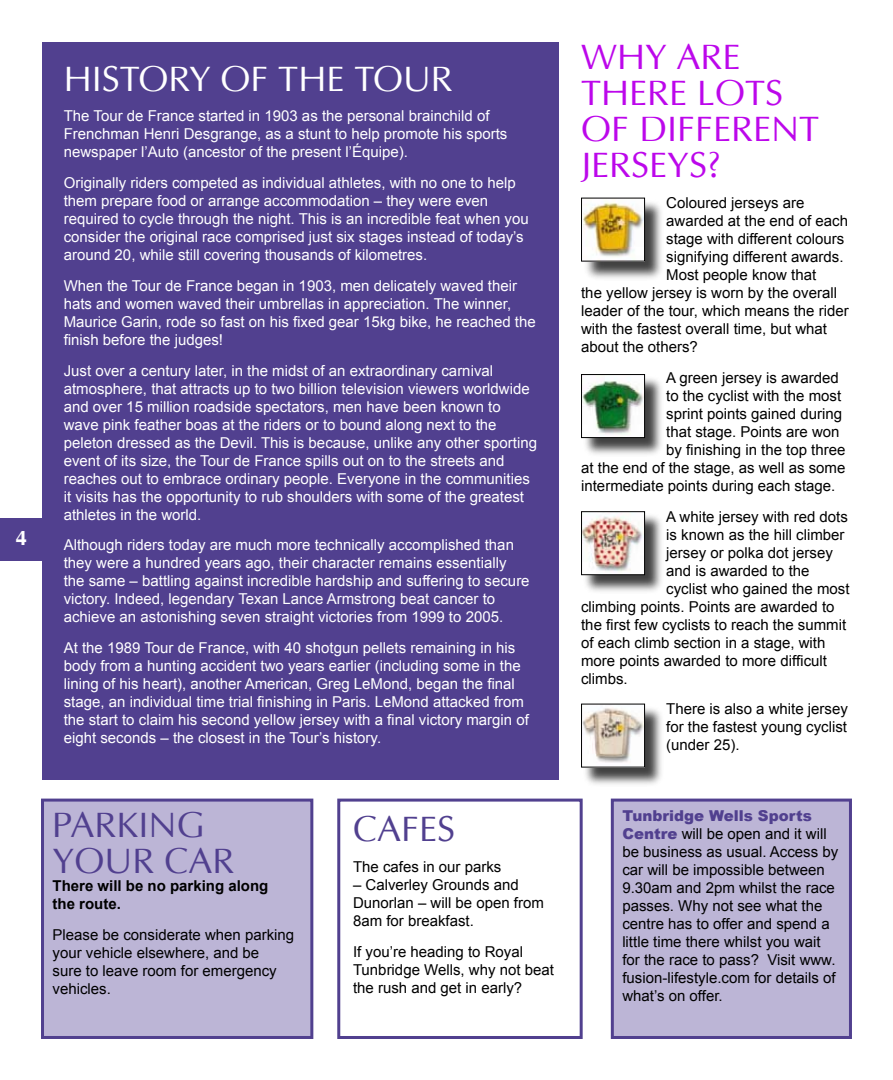
<style>
.page{position:relative;width:893px;height:1080px;background:#fff}
.page>*{position:absolute;margin:0;border:0;box-sizing:border-box;transform-origin:0 0}
.t1{font:36px/36px "Ottawa Plain";color:#bc07eb}
.t2{font:36px/36px "Ottawa Plain";color:#51408f}
.t3{font:36px "Ottawa Plain";color:#fff}
.t4{font:700 21px "Ottawa";color:#fff}
.t5{font:15px/18px "Arial";color:#fff}
.t6{font:15px/18px "Arial";color:#000}
.t7{font:700 15px/18px "Arial";color:#000}
.s1{font-weight:900;color:#51408f}
</style>
<div class="page">
<div style="left:0;top:519px;width:43px;height:42px;background:#51408f"></div>
<div style="left:583px;top:199px;width:82px;height:82px;background:#000;opacity:.75"></div>
<img style="left:583px;top:200px;width:60px;height:59px">
<div style="left:581px;top:198px;width:64px;height:63px;border:1px solid #000"></div>
<div style="left:43px;top:43px;width:516px;height:737px;background:#51408f"></div>
<div style="left:583px;top:376px;width:82px;height:82px;background:#000;opacity:.75"></div>
<img style="left:583px;top:376px;width:60px;height:60px">
<div style="left:581px;top:374px;width:64px;height:64px;border:1px solid #000"></div>
<div style="left:583px;top:513px;width:82px;height:82px;background:#000;opacity:.75"></div>
<img style="left:583px;top:513px;width:60px;height:60px">
<div style="left:581px;top:511px;width:64px;height:64px;border:1px solid #000"></div>
<div style="left:583px;top:705px;width:82px;height:82px;background:#000;opacity:.75"></div>
<img style="left:583px;top:706px;width:60px;height:59px">
<div style="left:581px;top:704px;width:64px;height:63px;border:1px solid #000"></div>
<div style="left:612px;top:800px;width:238px;height:237px;background:#bcb5d6"></div>
<div style="left:611px;top:799px;width:241px;height:240px;border:3px solid #51408f"></div>
<div style="left:337px;top:799px;width:246px;height:240px;border:3px solid #51408f"></div>
<div style="left:43px;top:800px;width:269px;height:237px;background:#bcb5d6"></div>
<div style="left:41px;top:799px;width:272px;height:240px;border:3px solid #51408f"></div>
<h2 class="t4" style="left:15px;top:525px;width:13px">4</h2>
<h1 class="t3" style="left:64px;top:57px;width:20px">HIST</h1>
<h1 class="t3" style="left:138px;top:57px;width:316px">ORY OF THE TOUR</h1>
<p class="t5" style="left:64px;top:107px;width:445px">The Tour de France started in 1903 as the personal brainchild of<br>Frenchman Henri Desgrange, as a stunt to help promote his sports newspaper l’Auto (ancestor of the present l’Équipe).</p>
<p class="t5" style="left:64px;top:174px;width:466px">Originally riders competed as individual athletes, with no one to help them prepare food or arrange accommodation – they were even required to cycle through the night. This is an incredible feat when you consider the original race comprised just six stages instead of today’s around 20, while still covering thousands of kilometres.</p>
<p class="t5" style="left:64px;top:277px;width:473px">When the Tour de France began in 1903, men delicately waved their hats and women waved their umbrellas in appreciation. The winner, Maurice Garin, rode so fast on his fixed gear 15kg bike, he reached the finish before the judges!</p>
<p class="t5" style="left:64px;top:361px;width:475px">Just over a century later, in the midst of an extraordinary carnival atmosphere, that attracts up to two billion television viewers worldwide and over 15 million roadside spectators, men have been known to wave pink feather boas at the riders or to bound along next to the peleton dressed as the Devil. This is because, unlike any other sporting event of its size, the Tour de France spills out on to the streets and reaches out to embrace ordinary people. Everyone in the communities it visits has the opportunity to rub shoulders with some of the greatest athletes in the world.</p>
<p class="t5" style="left:64px;top:536px;width:467px">Although riders today are much more technically accomplished than they were a hundred years ago, their character remains essentially the same – battling against incredible hardship and suffering to secure victory. Indeed, legendary Texan Lance Armstrong beat cancer to achieve an astonishing seven straight victories from 1999 to 2005.</p>
<p class="t5" style="left:64px;top:639px;width:467px">At the 1989 Tour de France, with 40 shotgun pellets remaining in his body from a hunting accident two years earlier (including some in the lining of his heart), another American, Greg LeMond, began the final stage, an individual time trial finishing in Paris. LeMond attacked from the start to claim his second yellow jersey with a final victory margin of eight seconds – the closest in the Tour’s history.</p>
<h1 class="t2" style="left:53px;top:807px;width:183px">PARKIN G<br>YOUR CAR</h1>
<p class="t7" style="left:53px;top:877px;width:217px">There will be no parking along the route.</p>
<p class="t6" style="left:53px;top:925px;width:243px">Please be considerate when parking your vehicle elsewhere, and be<br>sure to leave room for emergency vehicles.</p>
<h1 class="t2" style="left:353px;top:811px;width:100px">CAFES</h1>
<p class="t6" style="left:353px;top:858px;width:150px">The cafes in our parks</p>
<p class="t6" style="left:353px;top:876px;width:192px">– Calverley Grounds and<br>Dunorlan – will be open from<br>8am for breakfast.</p>
<p class="t6" style="left:353px;top:942px;width:202px">If you’re heading to Royal<br>Tunbridge Wells, why not beat the rush and get in early?</p>
<h1 class="t1" style="left:581px;top:40px;width:213px">WHY ARE<br>THERE LOTS<br>OF DIFFERENT<br>JERSEYS?</h1>
<p class="t6" style="left:666px;top:194px;width:140px">Coloured jerseys are</p>
<p class="t6" style="left:666px;top:212px;width:183px">awarded at the end of each</p>
<p class="t6" style="left:666px;top:230px;width:180px">stage with different colours</p>
<p class="t6" style="left:666px;top:248px;width:179px">signifying different awards.</p>
<p class="t6" style="left:666px;top:266px;width:152px">Most people know that</p>
<p class="t6" style="left:581px;top:284px;width:257px">the yellow jersey is worn by the overall</p>
<p class="t6" style="left:581px;top:302px;width:269px">leader of the tour, which means the rider</p>
<p class="t6" style="left:581px;top:320px;width:247px">with the fastest overall time, but what</p>
<p class="t6" style="left:581px;top:338px;width:118px">about the others?</p>
<p class="t6" style="left:666px;top:369px;width:174px">A green jersey is awarded</p>
<p class="t6" style="left:666px;top:387px;width:177px">to the cyclist with the most</p>
<p class="t6" style="left:666px;top:405px;width:177px">sprint points gained during</p>
<p class="t6" style="left:666px;top:423px;width:175px">that stage. Points are won</p>
<p class="t6" style="left:666px;top:441px;width:181px">by finishing in the top three</p>
<p class="t6" style="left:581px;top:459px;width:266px">at the end of the stage, as well as some</p>
<p class="t6" style="left:581px;top:477px;width:256px">intermediate points during each stage.</p>
<p class="t6" style="left:666px;top:507px;width:183px">A white jersey with red dots</p>
<p class="t6" style="left:666px;top:525px;width:180px">is known as the hill climber</p>
<p class="t6" style="left:666px;top:543px;width:168px">jersey or polka dot jersey</p>
<p class="t6" style="left:666px;top:561px;width:145px">and is awarded to the</p>
<p class="t6" style="left:666px;top:579px;width:185px">cyclist who gained the most</p>
<p class="t6" style="left:581px;top:597px;width:255px">climbing points. Points are awarded to</p>
<p class="t6" style="left:581px;top:615px;width:267px">the first few cyclists to reach the summit</p>
<p class="t6" style="left:581px;top:633px;width:246px">of each climb section in a stage, with</p>
<p class="t6" style="left:581px;top:651px;width:247px">more points awarded to more difficult</p>
<p class="t6" style="left:581px;top:669px;width:48px">climbs.</p>
<p class="t6" style="left:666px;top:700px;width:183px;text-align:justify">There is also a white jersey for the fastest young cyclist (under 25).</p>
<p class="t6" style="left:622px;top:806px;width:217px"><span class="s1">Tunbridge Wells Sports<br>Centre</span> will be open and it will be business as usual. Access by car will be impossible between<br>9.30am and 2pm whilst the race passes. Why not see what the centre has to offer and spend a little time there whilst you wait for the race to pass? Visit www. fusion-lifestyle.com for details of what’s on offer.</p>
</div>
